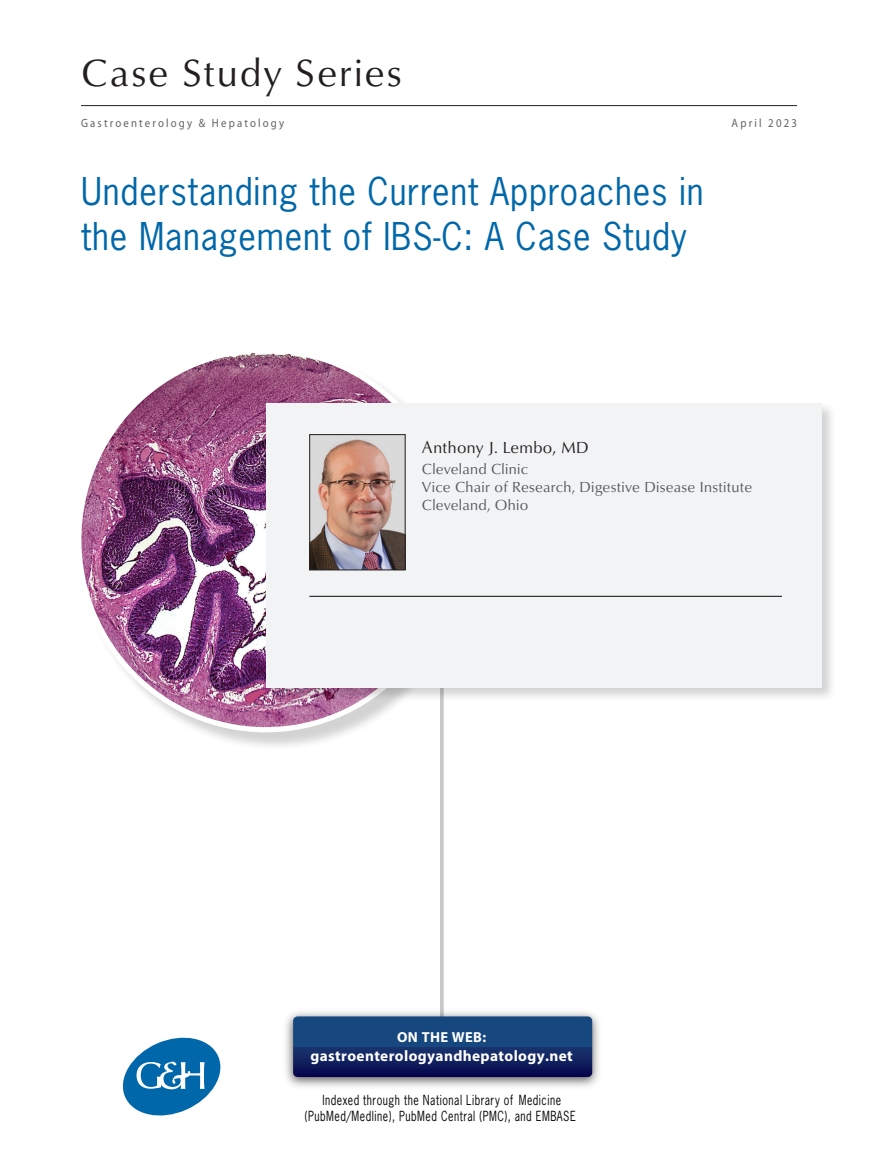
<style>
.page{position:relative;width:878px;height:1175px;background:#fff}
.page>*{position:absolute;margin:0;border:0;box-sizing:border-box;transform-origin:0 0}
.t1{font:39px "Classico URW";letter-spacing:.05em;color:#231f20}
.t2{font:36px/45px "News Gothic Std";letter-spacing:.025em;color:#0067aa;scale:.95 1}
.t3{font:16.5px "Classico URW";letter-spacing:.02em;color:#231f20}
.t4{font:700 15.3px "Myriad Pro";letter-spacing:.025em;color:#fff}
.t5{font:15px/18px "Classico URW";letter-spacing:.02em;color:#57585a}
.t6{font:700 14.55px "Myriad Pro";letter-spacing:.025em;color:#fff}
.t7{font:13.05px/16px "News Gothic Std";letter-spacing:.05em;color:#050504;text-align:center;scale:.8 1}
.t8{font:12px "Myriad Pro";letter-spacing:.2em;color:#636366;scale:.9 1}
.s1{font-size:18px}
</style>
<div class="page">
<hr style="left:440px;top:553px;width:3px;height:489px;background:#c7c8ca">
<img style="left:285px;top:1006px;width:314px;height:81px">
<svg style="left:293px;top:1016px;width:299px;height:61px;background:#14336e"></svg>
<div style="left:78px;top:349px;width:396px;height:402px;background:#231f20;opacity:.2"></div>
<img style="left:79px;top:350px;width:373px;height:379px">
<hr style="left:81px;top:105px;width:715px;height:1px;background:#231f20">
<div style="left:265px;top:401px;width:571px;height:301px;background:#231f20;opacity:.2"></div>
<div style="left:266px;top:403px;width:555px;height:284px;background:#f2f3f4"></div>
<img style="left:311px;top:436px;width:92px;height:132px">
<div style="left:309px;top:434px;width:96px;height:136px;border:1px solid #231f20"></div>
<hr style="left:309px;top:596px;width:472px;height:1px;background:#232423">
<svg style="left:122px;top:1037px;width:99px;height:79px"></svg>
<h1 class="t1" style="left:81px;top:44px;width:322px">Case Study Series</h1>
<p class="t8" style="left:81px;top:115px;width:227px">Gastroenterology &amp; Hepatology</p>
<p class="t8" style="left:731px;top:115px;width:74px">April 2023</p>
<h2 class="t2" style="left:81px;top:168px;width:657px">Understanding the Current Approaches in the Management of IBS-C: A Case Study</h2>
<p class="t3" style="left:422px;top:435px;width:168px"><span class="s1">A</span>nthony J. Lembo, MD</p>
<p class="t5" style="left:422px;top:459px;width:332px">Cleveland Clinic<br>Vice Chair of Research, Digestive Disease Institute<br>Cleveland, Ohio</p>
<p class="t6" style="left:397px;top:1027px;width:90px">ON THE WEB:</p>
<p class="t4" style="left:310px;top:1045px;width:264px">gastroenterologyandhepatology.net</p>
<p class="t7" style="left:305px;top:1092px;width:340px">Indexed through the National Library of Medicine (PubMed/Medline), PubMed Central (PMC), and EMBASE</p>
</div>
